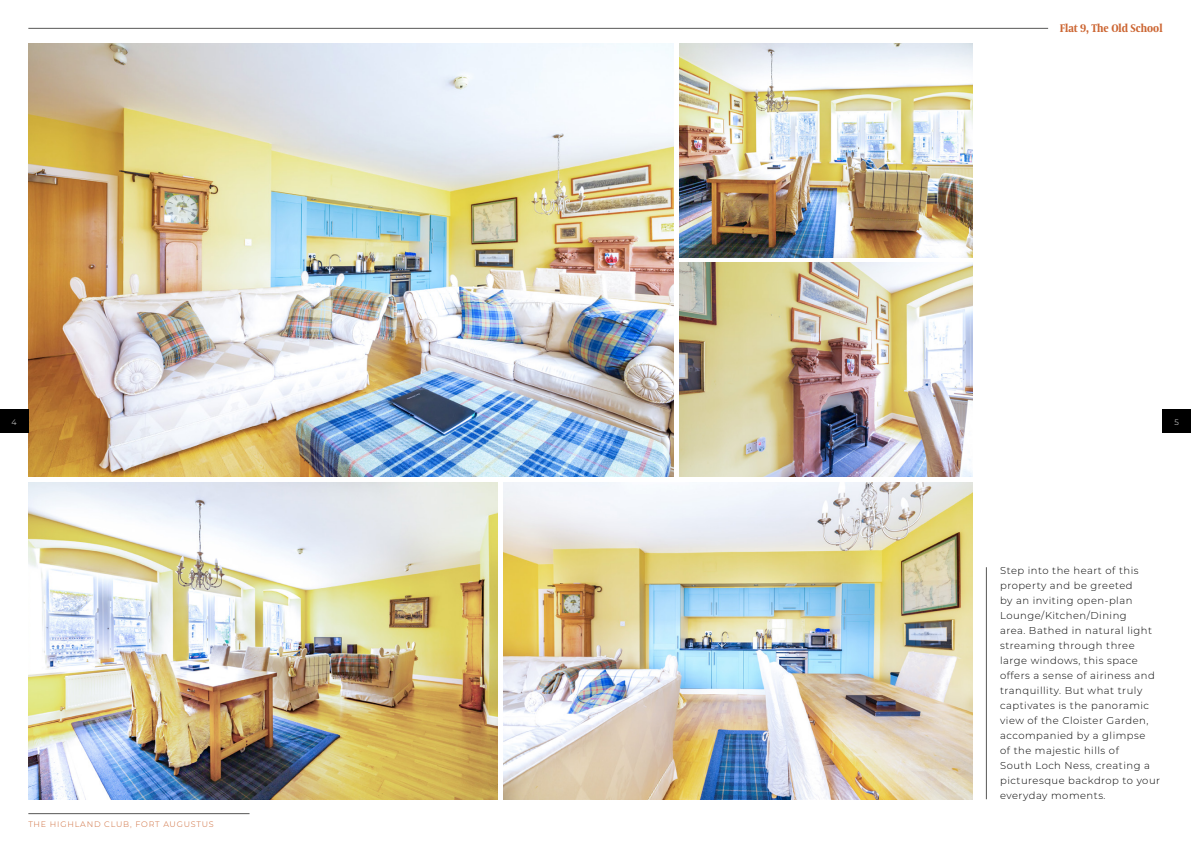
<style>
.page{position:relative;width:1191px;height:842px;background:#fff}
.page>*{position:absolute;margin:0;border:0;box-sizing:border-box;transform-origin:0 0}
.t1{font:700 11px "Coranto 2 Headline";color:#c63}
.t2{font:300 10px/15px "Montserrat";letter-spacing:.05em;color:#000}
.t3{font:300 8px "Montserrat";letter-spacing:.1em;color:#c63}
.t4{font:300 8px "Montserrat";color:#fafafa}
</style>
<div class="page">
<img style="left:503px;top:482px;width:469px;height:317px">
<img style="left:28px;top:43px;width:645px;height:434px">
<img style="left:28px;top:482px;width:470px;height:317px">
<img style="left:679px;top:43px;width:293px;height:214px">
<img style="left:679px;top:263px;width:293px;height:214px">
<hr style="left:986px;top:567px;width:1px;height:232px;background:#575756">
<div style="left:0;top:409px;width:28px;height:24px;background:#000"></div>
<div style="left:1162px;top:409px;width:29px;height:24px;background:#000"></div>
<hr style="left:28px;top:28px;width:1020px;height:1px;background:#575756">
<hr style="left:28px;top:813px;width:221px;height:1px;background:#575756">
<p class="t1" style="left:1059px;top:20px;width:104px">Flat 9, The Old School</p>
<p class="t4" style="left:12px;top:417px;width:7px">4</p>
<p class="t4" style="left:1174px;top:417px;width:6px">5</p>
<p class="t3" style="left:28px;top:819px;width:187px">THE HIGHLAND CLUB, FORT AUGUSTUS</p>
<p class="t2" style="left:1000px;top:563px;width:161px">Step into the heart of this property and be greeted<br>by an inviting open-plan<br>Lounge/Kitchen/Dining<br>area. Bathed in natural light streaming through three large windows, this space offers a sense of airiness and tranquillity. But what truly captivates is the panoramic view of the Cloister Garden, accompanied by a glimpse<br>of the majestic hills of<br>South Loch Ness, creating a picturesque backdrop to your everyday moments.</p>
</div>
